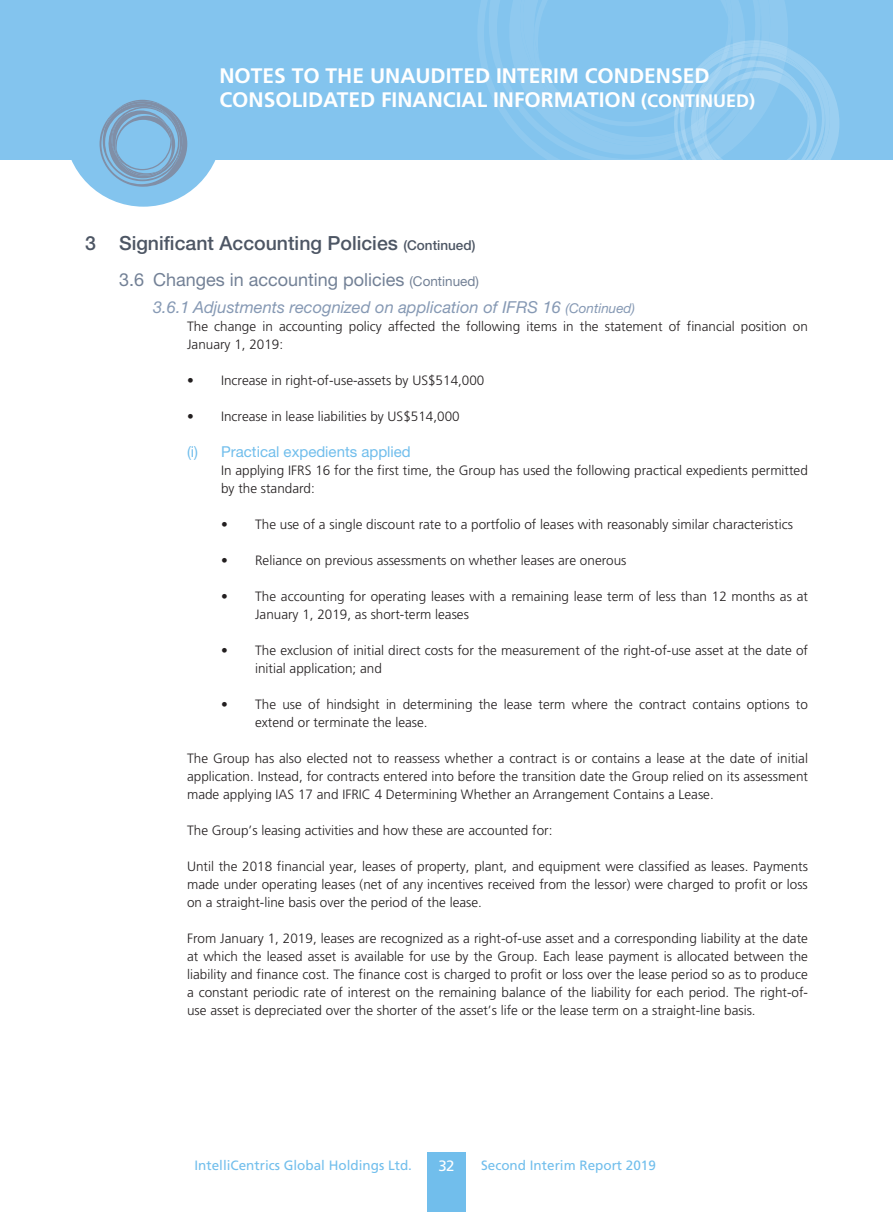
<style>
.page{position:relative;width:893px;height:1212px;background:#fff}
.page>*{position:absolute;margin:0;border:0;box-sizing:border-box;transform-origin:0 0}
.t1{font:700 21px/24px "Frutiger LT Std";color:#fff}
.t2{font:500 19.5px "Helvetica Neue LT Std";color:#4d5664}
.t3{font:18px "Helvetica Neue LT Std";color:#738196}
.t4{font:italic 16.5px "Helvetica Neue LT Std";color:#8699b4}
.t5{font:15px "Helvetica Neue LT Std";color:#71beec}
.t6{font:15px "Frutiger LT Std";color:#fff}
.t7{font:300 13.5px/18px "Frutiger LT Std";color:#231f20}
.t8{font:13.5px "Frutiger LT Std";color:#71beec}
.s1{font-size:18px}
.s2{font-size:13.5px}
</style>
<div class="page">
<div style="left:0;top:0;width:893px;height:159px;background:#83c4ee"></div>
<svg style="left:477px;top:0;width:11px;height:160px"></svg>
<svg style="left:488px;top:0;width:9px;height:160px"></svg>
<svg style="left:497px;top:0;width:342px;height:160px"></svg>
<div style="left:65px;top:49px;width:157px;height:158px;background:#83c4ee;border-radius:50%"></div>
<svg style="left:100px;top:100px;width:87px;height:87px"></svg>
<div style="left:427px;top:1152px;width:39px;height:60px;background:#71beec"></div>
<h1 class="t1" style="left:219px;top:64px;width:537px">NOTES TO THE UNAUDITED INTERIM CONDENSED<br>CONSOLIDATED FINANCIAL INFORMATION <span class="s1">(CONTINUED)</span></h1>
<h2 class="t2" style="left:85px;top:231px;width:392px">3 Significant Accounting Policies <span class="s2">(Continued)</span></h2>
<h3 class="t3" style="left:119px;top:269px;width:361px">3.6 Changes in accounting policies <span class="s2">(Continued)</span></h3>
<p class="t4" style="left:153px;top:297px;width:484px">3.6.1 Adjustments recognized on application of IFRS 16 <span class="s2">(Continued)</span></p>
<p class="t7" style="left:187px;top:318px;width:622px">The change in accounting policy affected the following items in the statement of financial position on<br>January 1, 2019:</p>
<p class="t7" style="left:187px;top:372px;width:299px">• Increase in right-of-use-assets by US$514,000</p>
<p class="t7" style="left:187px;top:408px;width:274px">• Increase in lease liabilities by US$514,000</p>
<p class="t5" style="left:187px;top:443px;width:225px">(i) Practical expedients applied</p>
<p class="t7" style="left:221px;top:462px;width:588px">In applying IFRS 16 for the first time, the Group has used the following practical expedients permitted by the standard:</p>
<p class="t7" style="left:221px;top:516px;width:573px">• The use of a single discount rate to a portfolio of leases with reasonably similar characteristics</p>
<p class="t7" style="left:221px;top:552px;width:407px">• Reliance on previous assessments on whether leases are onerous</p>
<p class="t7" style="left:255px;top:588px;width:554px;text-indent:-34px">• The accounting for operating leases with a remaining lease term of less than 12 months as at<br>January 1, 2019, as short-term leases</p>
<p class="t7" style="left:255px;top:642px;width:554px;text-indent:-34px">• The exclusion of initial direct costs for the measurement of the right-of-use asset at the date of initial application; and</p>
<p class="t7" style="left:255px;top:696px;width:554px;text-indent:-34px">• The use of hindsight in determining the lease term where the contract contains options to extend or terminate the lease.</p>
<p class="t7" style="left:187px;top:750px;width:622px;text-align:justify">The Group has also elected not to reassess whether a contract is or contains a lease at the date of initial application. Instead, for contracts entered into before the transition date the Group relied on its assessment made applying IAS 17 and IFRIC 4 Determining Whether an Arrangement Contains a Lease.</p>
<p class="t7" style="left:187px;top:822px;width:367px">The Group’s leasing activities and how these are accounted for:</p>
<p class="t7" style="left:187px;top:858px;width:622px;text-align:justify">Until the 2018 financial year, leases of property, plant, and equipment were classified as leases. Payments made under operating leases (net of any incentives received from the lessor) were charged to profit or loss on a straight-line basis over the period of the lease.</p>
<p class="t7" style="left:187px;top:930px;width:622px;text-align:justify">From January 1, 2019, leases are recognized as a right-of-use asset and a corresponding liability at the date at which the leased asset is available for use by the Group. Each lease payment is allocated between the liability and finance cost. The finance cost is charged to profit or loss over the lease period so as to produce a constant periodic rate of interest on the remaining balance of the liability for each period. The right-of&shy;use asset is depreciated over the shorter of the asset’s life or the lease term on a straight-line basis.</p>
<p class="t8" style="left:194px;top:1157px;width:219px">IntelliCentrics Global Holdings Ltd.</p>
<p class="t6" style="left:438px;top:1157px;width:18px">32</p>
<p class="t8" style="left:481px;top:1157px;width:176px">Second Interim Report 2019</p>
</div>
